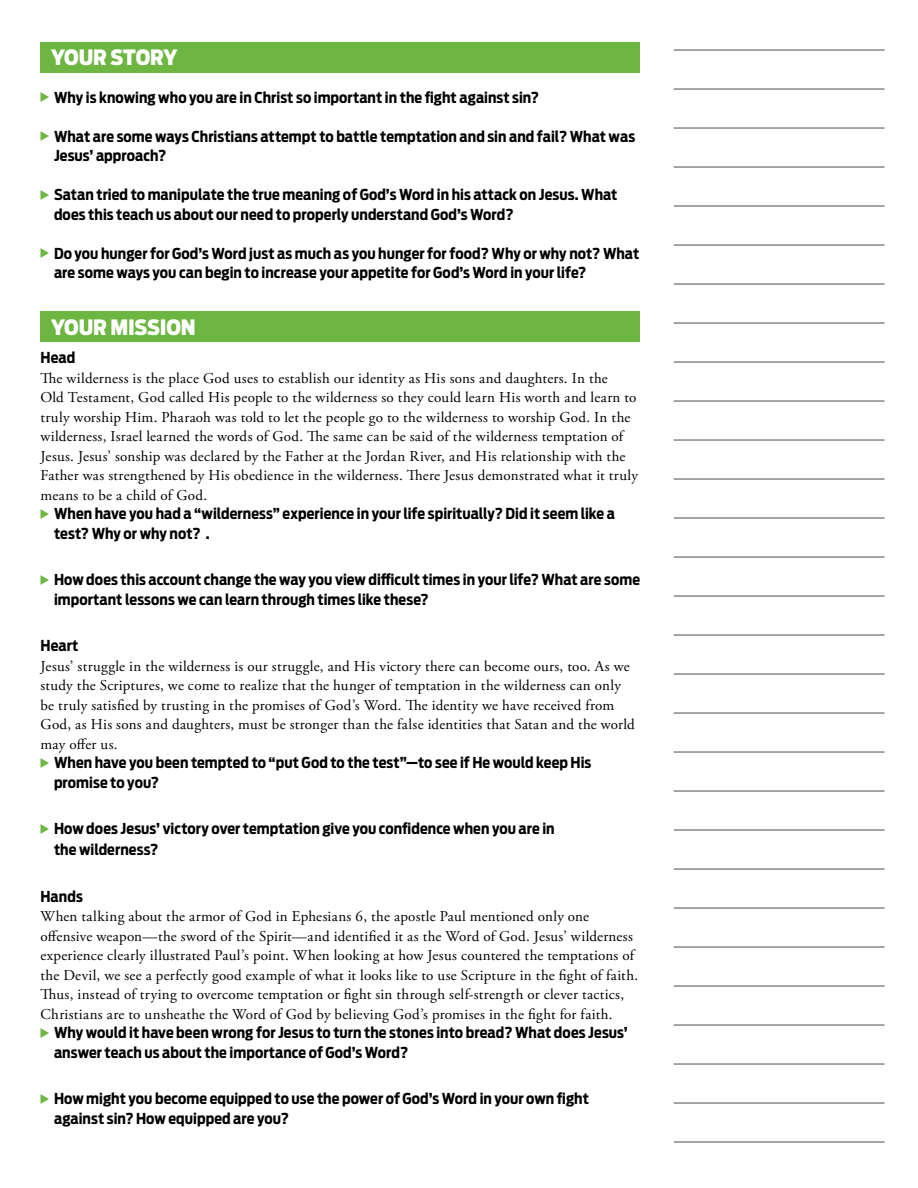
<style>
.page{position:relative;width:918px;height:1188px;background:#fff}
.page>*{position:absolute;margin:0;border:0;box-sizing:border-box;transform-origin:0 0}
.t1{font:900 21px "Antenna Cond";letter-spacing:-.01em;color:#fff}
.t2{font:15px/19.5px "Adobe Garamond Pro";letter-spacing:.02em;color:#000}
.t3{font:700 15px/19.5px "Antenna Cond";letter-spacing:.005em;color:#000}
</style>
<div class="page">
<div style="left:40px;top:42px;width:600px;height:30px;background:#6cb641"></div>
<div style="left:40px;top:311px;width:600px;height:31px;background:#6cb641"></div>
<hr style="left:674px;top:50px;width:211px;height:1px;background:#4d4d4f">
<hr style="left:674px;top:89px;width:211px;height:1px;background:#4d4d4f">
<hr style="left:674px;top:128px;width:211px;height:1px;background:#4d4d4f">
<hr style="left:674px;top:167px;width:211px;height:1px;background:#4d4d4f">
<hr style="left:674px;top:206px;width:211px;height:1px;background:#4d4d4f">
<hr style="left:674px;top:245px;width:211px;height:1px;background:#4d4d4f">
<hr style="left:674px;top:284px;width:211px;height:1px;background:#4d4d4f">
<hr style="left:674px;top:323px;width:211px;height:1px;background:#4d4d4f">
<hr style="left:674px;top:362px;width:211px;height:1px;background:#4d4d4f">
<hr style="left:674px;top:401px;width:211px;height:1px;background:#4d4d4f">
<hr style="left:674px;top:440px;width:211px;height:1px;background:#4d4d4f">
<hr style="left:674px;top:479px;width:211px;height:1px;background:#4d4d4f">
<hr style="left:674px;top:518px;width:211px;height:1px;background:#4d4d4f">
<hr style="left:674px;top:557px;width:211px;height:1px;background:#4d4d4f">
<hr style="left:674px;top:596px;width:211px;height:1px;background:#4d4d4f">
<hr style="left:674px;top:635px;width:211px;height:1px;background:#4d4d4f">
<hr style="left:674px;top:674px;width:211px;height:1px;background:#4d4d4f">
<hr style="left:674px;top:713px;width:211px;height:1px;background:#4d4d4f">
<hr style="left:674px;top:752px;width:211px;height:1px;background:#4d4d4f">
<hr style="left:674px;top:791px;width:211px;height:1px;background:#4d4d4f">
<hr style="left:674px;top:830px;width:211px;height:1px;background:#4d4d4f">
<hr style="left:674px;top:869px;width:211px;height:1px;background:#4d4d4f">
<hr style="left:674px;top:908px;width:211px;height:1px;background:#4d4d4f">
<hr style="left:674px;top:947px;width:211px;height:1px;background:#4d4d4f">
<hr style="left:674px;top:986px;width:211px;height:1px;background:#4d4d4f">
<hr style="left:674px;top:1025px;width:211px;height:1px;background:#4d4d4f">
<hr style="left:674px;top:1064px;width:211px;height:1px;background:#4d4d4f">
<hr style="left:674px;top:1103px;width:211px;height:1px;background:#4d4d4f">
<hr style="left:674px;top:1142px;width:211px;height:1px;background:#4d4d4f">
<h1 class="t1" style="left:51px;top:44px;width:128px">YOUR STORY</h1>
<p class="t3" style="left:54px;top:87px;width:486px">Why is knowing who you are in Christ so important in the fight against sin?</p>
<p class="t3" style="left:54px;top:126px;width:583px">What are some ways Christians attempt to battle temptation and sin and fail? What was<br>Jesus’ approach?</p>
<p class="t3" style="left:54px;top:185px;width:565px">Satan tried to manipulate the true meaning of God’s Word in his attack on Jesus. What does this teach us about our need to properly understand God’s Word?</p>
<p class="t3" style="left:54px;top:243px;width:587px">Do you hunger for God’s Word just as much as you hunger for food? Why or why not? What are some ways you can begin to increase your appetite for God’s Word in your life?</p>
<h1 class="t1" style="left:51px;top:315px;width:146px">YOUR MISSION</h1>
<p class="t3" style="left:40px;top:348px;width:36px">Head</p>
<p class="t2" style="left:40px;top:369px;width:599px">The wilderness is the place God uses to establish our identity as His sons and daughters. In the<br>Old Testament, God called His people to the wilderness so they could learn His worth and learn to truly worship Him. Pharaoh was told to let the people go to the wilderness to worship God. In the wilderness, Israel learned the words of God. The same can be said of the wilderness temptation of Jesus. Jesus’ sonship was declared by the Father at the Jordan River, and His relationship with the Father was strengthened by His obedience in the wilderness. There Jesus demonstrated what it truly means to be a child of God.</p>
<p class="t3" style="left:54px;top:504px;width:563px">When have you had a “wilderness” experience in your life spiritually? Did it seem like a test? Why or why not? .</p>
<p class="t3" style="left:54px;top:570px;width:588px">How does this account change the way you view difficult times in your life? What are some important lessons we can learn through times like these?</p>
<p class="t3" style="left:40px;top:636px;width:39px">Heart</p>
<p class="t2" style="left:40px;top:657px;width:596px">Jesus’ struggle in the wilderness is our struggle, and His victory there can become ours, too. As we study the Scriptures, we come to realize that the hunger of temptation in the wilderness can only be truly satisfied by trusting in the promises of God’s Word. The identity we have received from God, as His sons and daughters, must be stronger than the false identities that Satan and the world may offer us.</p>
<p class="t3" style="left:54px;top:753px;width:539px">When have you been tempted to “put God to the test”—to see if He would keep His promise to you?</p>
<p class="t3" style="left:54px;top:818px;width:502px;line-height:21px">How does Jesus’ victory over temptation give you confidence when you are in the wilderness?</p>
<p class="t3" style="left:40px;top:887px;width:44px">Hands</p>
<p class="t2" style="left:40px;top:907px;width:599px">When talking about the armor of God in Ephesians 6, the apostle Paul mentioned only one offensive weapon—the sword of the Spirit—and identified it as the Word of God. Jesus’ wilderness experience clearly illustrated Paul’s point. When looking at how Jesus countered the temptations of the Devil, we see a perfectly good example of what it looks like to use Scripture in the fight of faith.<br>Thus, instead of trying to overcome temptation or fight sin through self-strength or clever tactics, Christians are to unsheathe the Word of God by believing God’s promises in the fight for faith.</p>
<p class="t3" style="left:54px;top:1023px;width:575px">Why would it have been wrong for Jesus to turn the stones into bread? What does Jesus’ answer teach us about the importance of God’s Word?</p>
<p class="t3" style="left:54px;top:1089px;width:536px">How might you become equipped to use the power of God’s Word in your own fight against sin? How equipped are you?</p>
</div>
